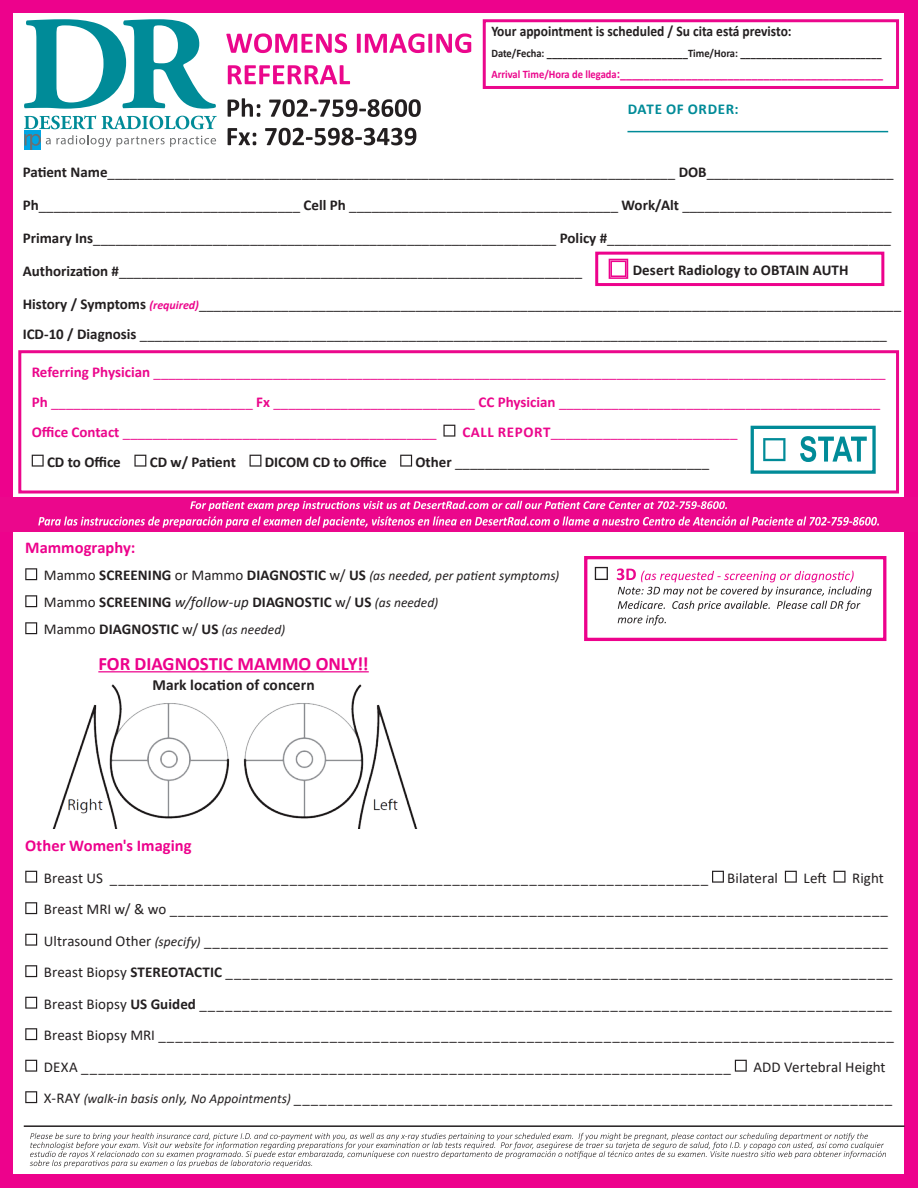
<style>
.page{position:relative;width:918px;height:1188px;background:#ed028c}
.page>*{position:absolute;margin:0;border:0;box-sizing:border-box;transform-origin:0 0}
.t1{font:700 18.9px "Calibri";color:#ed028c}
.t2{font:700 16.5px "Calibri";color:#ed028c}
.t3{font:700 15.45px "Calibri";letter-spacing:.005em;color:#231f20}
.t4{font:15px/31.5px "Calibri";letter-spacing:.005em;color:#231f20}
.t5{font:15px/30px "Calibri";color:#eb078c}
.t6{font:700 15px/27px "Calibri";letter-spacing:.005em;color:#231f20}
.t7{font:700 15px "Calibri";letter-spacing:.045em;color:#008b98}
.t8{font:700 14.7px "Calibri";color:#231f20;scale:.92 1}
.t9{font:italic 13.5px "Calibri";color:#231f20}
.t10{font:700 13.05px "Calibri";color:#eb078c;scale:.92 1}
.t11{font:700 11.4px "Calibri";color:#231f20;scale:.92 1}
.s1{font-size:11.4px}
.s2{font-weight:700}
.s3{font-weight:700;font-style:italic;font-size:12px;color:#eb078c}
.s4{font-style:normal;font-size:15px}
.s5{font-weight:700;font-style:normal;font-size:15px}
.s6{font-weight:400}
.s7{font-weight:400;font-style:italic}
.s8{font-weight:400;font-style:italic;font-size:13.5px}
.s9{font-style:italic;font-size:13.5px}
</style>
<div class="page">
<div style="left:14px;top:14px;width:890px;height:1160px;background:#fff"></div>
<div style="left:584px;top:556px;width:302px;height:85px;border:3px solid #ed028c"></div>
<img style="left:52px;top:684px;width:366px;height:145px">
<hr style="left:98px;top:671px;width:271px;height:1px;background:#ed028c">
<hr style="left:24px;top:1125px;width:880px;height:2px;background:#231f20">
<div style="left:0;top:498px;width:918px;height:34px;background:#eb078c"></div>
<svg style="left:24px;top:19px;width:192px;height:90px"></svg>
<svg style="left:24px;top:115px;width:193px;height:35px"></svg>
<svg style="left:38px;top:501px;width:841px;height:27px"></svg>
<svg style="left:228px;top:128px;width:188px;height:17px"></svg>
<svg style="left:228px;top:98px;width:193px;height:19px"></svg>
<svg style="left:228px;top:65px;width:122px;height:19px"></svg>
<svg style="left:226px;top:33px;width:245px;height:20px"></svg>
<svg style="left:30px;top:1133px;width:856px;height:35px"></svg>
<svg style="left:617px;top:568px;width:255px;height:57px"></svg>
<svg style="left:595px;top:567px;width:13px;height:13px"></svg>
<svg style="left:25px;top:568px;width:12px;height:12px"></svg>
<svg style="left:25px;top:595px;width:12px;height:12px"></svg>
<svg style="left:25px;top:622px;width:12px;height:12px"></svg>
<svg style="left:25px;top:871px;width:12px;height:12px"></svg>
<svg style="left:712px;top:871px;width:12px;height:12px"></svg>
<svg style="left:785px;top:871px;width:12px;height:12px"></svg>
<svg style="left:834px;top:871px;width:12px;height:12px"></svg>
<svg style="left:25px;top:902px;width:12px;height:12px"></svg>
<svg style="left:25px;top:934px;width:12px;height:12px"></svg>
<svg style="left:25px;top:965px;width:12px;height:12px"></svg>
<svg style="left:25px;top:997px;width:12px;height:12px"></svg>
<svg style="left:25px;top:1028px;width:12px;height:12px"></svg>
<svg style="left:25px;top:1060px;width:12px;height:12px"></svg>
<svg style="left:735px;top:1060px;width:12px;height:12px"></svg>
<svg style="left:25px;top:1091px;width:12px;height:12px"></svg>
<div style="left:18px;top:350px;width:881px;height:144px;border:3px solid #eb078c"></div>
<svg style="left:443px;top:425px;width:12px;height:12px"></svg>
<svg style="left:32px;top:455px;width:12px;height:12px"></svg>
<svg style="left:134px;top:455px;width:12px;height:12px"></svg>
<svg style="left:250px;top:455px;width:11px;height:12px"></svg>
<svg style="left:400px;top:455px;width:12px;height:12px"></svg>
<div style="left:751px;top:426px;width:125px;height:48px;border:3px solid #008b98"></div>
<svg style="left:800px;top:436px;width:67px;height:26px"></svg>
<svg style="left:763px;top:438px;width:22px;height:23px"></svg>
<div style="left:483px;top:19px;width:416px;height:70px;border:3px solid #eb078c"></div>
<hr style="left:627px;top:131px;width:261px;height:1px;background:#008b98">
<div style="left:595px;top:252px;width:289px;height:34px;border:3px solid #ed028c"></div>
<svg style="left:608px;top:258px;width:21px;height:21px"></svg>
<p class="t8" style="left:491px;top:21px;width:328px">Your appointment is scheduled / Su cita está previsto:</p>
<p class="t11" style="left:491px;top:45px;width:426px">Date/Fecha: ___________________________Time/Hora: ___________________________</p>
<p class="t10" style="left:491px;top:64px;width:427px"><span class="s1">Arrival Time/Hora de llegada</span>:____________________________________________</p>
<p class="t7" style="left:628px;top:99px;width:112px">DATE OF ORDER:</p>
<p class="t4" style="left:23px;top:156px;width:872px"><span class="s2">Patient Name</span>____________________________________________________________________________ <span class="s2">DOB</span>_________________________</p>
<p class="t4" style="left:23px;top:189px;width:870px"><span class="s2">Ph</span>___________________________________ <span class="s2">Cell Ph</span> ____________________________________ <span class="s2">Work/Alt</span> ____________________________</p>
<p class="t4" style="left:23px;top:222px;width:870px"><span class="s2">Primary Ins</span>______________________________________________________________ <span class="s2">Policy #</span>______________________________________</p>
<p class="t4" style="left:23px;top:255px;width:561px"><span class="s2">Authorization #</span>______________________________________________________________</p>
<p class="t4" style="left:23px;top:289px;width:880px;line-height:30px"><span class="s2">History / Symptoms</span> <span class="s3">(required)</span>______________________________________________________________________________________________<br><span class="s2">ICD-10 / Diagnosis</span> ____________________________________________________________________________________________________</p>
<p class="t5" style="left:32px;top:356px;width:855px"><span class="s2">Referring Physician</span> __________________________________________________________________________________________________<br><span class="s2">Ph</span> ___________________________ <span class="s2">Fx</span> ___________________________ <span class="s2">CC Physician</span> ___________________________________________<br><span class="s2">Office Contact</span> __________________________________________</p>
<p class="t6" style="left:633px;top:256px;width:217px">Desert Radiology to OBTAIN AUTH</p>
<p class="t5" style="left:462px;top:416px;width:277px"><span class="s2">CALL REPORT</span>_________________________</p>
<p class="t6" style="left:47px;top:448px;width:75px">CD to Office</p>
<p class="t6" style="left:150px;top:448px;width:88px">CD w/ Patient</p>
<p class="t6" style="left:265px;top:448px;width:123px">DICOM CD to Office</p>
<p class="t4" style="left:416px;top:445px;width:295px"><span class="s2">Other</span> __________________________________</p>
<p class="t2" style="left:25px;top:536px;width:112px">Mammography:</p>
<p class="t9" style="left:44px;top:566px;width:517px"><span class="s4">Mammo</span> <span class="s5">SCREENING</span> <span class="s4">or Mammo</span> <span class="s5">DIAGNOSTIC</span> <span class="s4">w/</span> <span class="s5">US</span> (as needed, per patient symptoms)</p>
<p class="t6" style="left:44px;top:589px;width:396px"><span class="s6">Mammo</span> SCREENING <span class="s7">w/follow-up</span> DIAGNOSTIC <span class="s6">w/</span> US <span class="s8">(as needed)<br></span><span class="s6">Mammo</span> DIAGNOSTIC <span class="s6">w/</span> US <span class="s8">(as needed)</span></p>
<p class="t1" style="left:98px;top:650px;width:272px">FOR DIAGNOSTIC MAMMO ONLY!!</p>
<p class="t3" style="left:152px;top:674px;width:164px">Mark location of concern</p>
<p class="t2" style="left:25px;top:834px;width:168px">Other Women's Imaging</p>
<p class="t4" style="left:44px;top:862px;width:666px">Breast US ______________________________________________________________________</p>
<p class="t4" style="left:727px;top:862px;width:52px">Bilateral</p>
<p class="t4" style="left:804px;top:862px;width:25px">Left</p>
<p class="t4" style="left:44px;top:862px;width:851px;text-indent:808px">Right Breast MRI w/ &amp; wo ____________________________________________________________________________________ Ultrasound Other <span class="s9">(specify)</span> ________________________________________________________________________________ Breast Biopsy <span class="s2">STEREOTACTIC</span> ______________________________________________________________________________ Breast Biopsy <span class="s2">US Guided</span> _________________________________________________________________________________ Breast Biopsy MRI ______________________________________________________________________________________ DEXA ____________________________________________________________________________</p>
<p class="t4" style="left:44px;top:1051px;width:850px;text-indent:710px">ADD Vertebral Height<br>X-RAY <span class="s9">(walk-in basis only, No Appointments)</span> ______________________________________________________________________</p>
</div>
